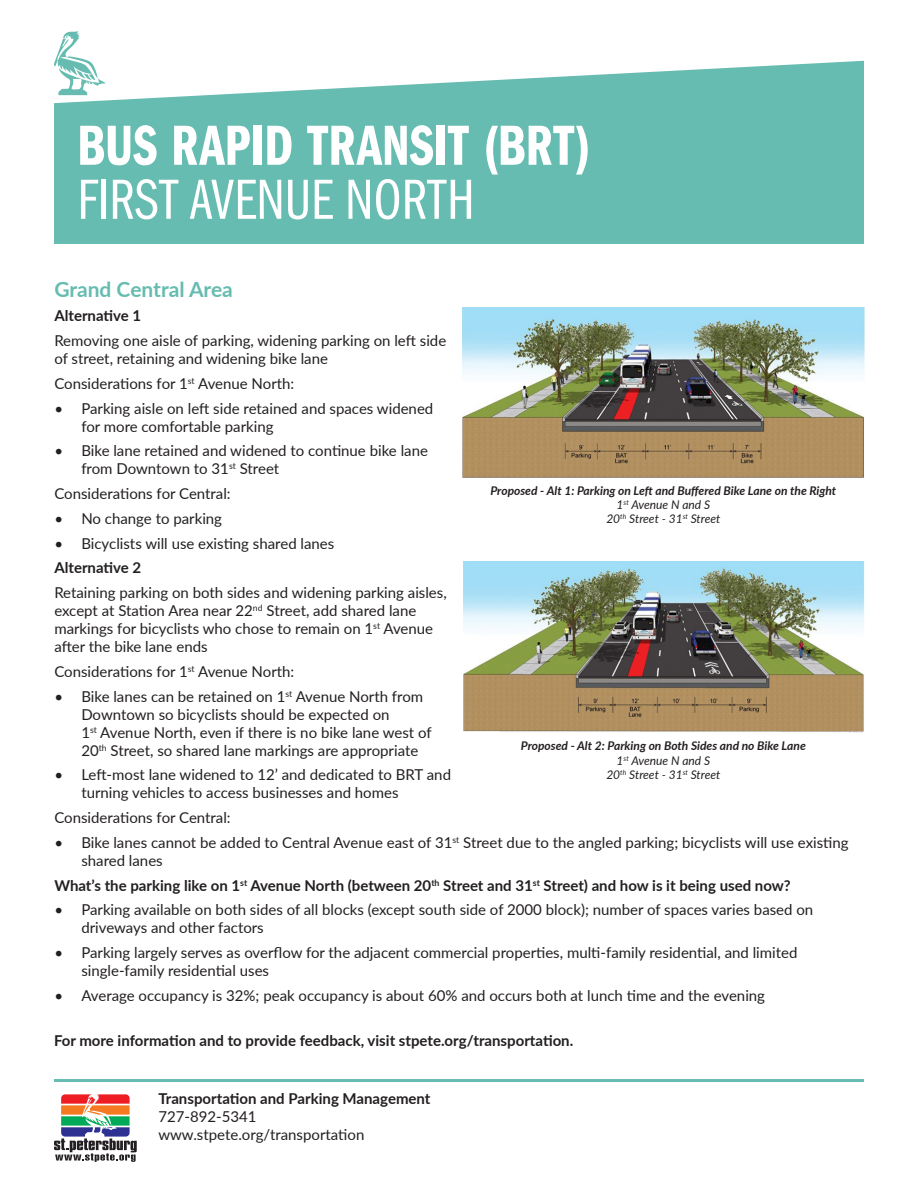
<style>
.page{position:relative;width:918px;height:1188px;background:#fff}
.page>*{position:absolute;margin:0;border:0;box-sizing:border-box;transform-origin:0 0}
.t1{font:58.5px/54px "Franklin Gothic URW Com Dem";color:#fff}
.t2{font:700 21px "Lato";color:#66bcb0}
.t3{font:15px/18px "Lato";color:#231f20}
.t4{font:700 15px "Lato";color:#231f20}
.t5{font:italic 700 12px "Lato";color:#231f20}
.t6{font:italic 12px "Lato";color:#231f20}
.s1{font-family:"Franklin Gothic URW Com Boo"}
</style>
<div class="page">
<svg style="left:55px;top:31px;width:34px;height:30px"></svg>
<svg style="left:54px;top:61px;width:810px;height:183px;background:#76c3b8"></svg>
<hr style="left:54px;top:1079px;width:810px;height:3px;background:#66bcb0">
<svg style="left:54px;top:1094px;width:83px;height:68px"></svg>
<img style="left:463px;top:308px;width:402px;height:170px">
<img style="left:463px;top:562px;width:402px;height:170px">
<p class="t1" style="left:77px;top:115px;width:515px">BUS RAPID TRANSIT (BRT)<br><span class="s1">FIRST AVENUE NORTH</span></p>
<p class="t2" style="left:54px;top:274px;width:180px">Grand Central Area</p>
<p class="t4" style="left:54px;top:305px;width:88px">Alternative 1</p>
<p class="t3" style="left:54px;top:331px;width:393px">Removing one aisle of parking, widening parking on left side of street, retaining and widening bike lane</p>
<p class="t3" style="left:54px;top:374px;width:241px">Considerations for 1<sup>st</sup> Avenue North:</p>
<p class="t3" style="left:81px;top:399px;width:353px;text-indent:-27px">• Parking aisle on left side retained and spaces widened for more comfortable parking</p>
<p class="t3" style="left:81px;top:441px;width:348px;text-indent:-27px">• Bike lane retained and widened to continue bike lane from Downtown to 31<sup>st</sup> Street</p>
<p class="t3" style="left:54px;top:484px;width:178px">Considerations for Central:</p>
<p class="t3" style="left:54px;top:509px;width:169px">• No change to parking</p>
<p class="t3" style="left:54px;top:534px;width:281px">• Bicyclists will use existing shared lanes</p>
<p class="t4" style="left:54px;top:557px;width:88px">Alternative 2</p>
<p class="t3" style="left:54px;top:583px;width:394px">Retaining parking on both sides and widening parking aisles, except at Station Area near 22<sup>nd</sup> Street, add shared lane markings for bicyclists who chose to remain on 1<sup>st</sup> Avenue after the bike lane ends</p>
<p class="t3" style="left:54px;top:662px;width:241px">Considerations for 1<sup>st</sup> Avenue North:</p>
<p class="t3" style="left:81px;top:687px;width:352px;text-indent:-27px">• Bike lanes can be retained on 1<sup>st</sup> Avenue North from Downtown so bicyclists should be expected on<br>1<sup>st</sup> Avenue North, even if there is no bike lane west of 20<sup>th</sup> Street, so shared lane markings are appropriate</p>
<p class="t3" style="left:81px;top:765px;width:371px;text-indent:-27px">• Left-most lane widened to 12’ and dedicated to BRT and turning vehicles to access businesses and homes</p>
<p class="t3" style="left:54px;top:808px;width:178px">Considerations for Central:</p>
<p class="t3" style="left:81px;top:833px;width:769px;text-indent:-27px">• Bike lanes cannot be added to Central Avenue east of 31<sup>st</sup> Street due to the angled parking; bicyclists will use existing shared lanes</p>
<p class="t4" style="left:54px;top:874px;width:738px">What’s the parking like on 1<sup>st</sup> Avenue North (between 20<sup>th</sup> Street and 31<sup>st</sup> Street) and how is it being used now?</p>
<p class="t3" style="left:81px;top:900px;width:733px;text-indent:-27px">• Parking available on both sides of all blocks (except south side of 2000 block); number of spaces varies based on driveways and other factors</p>
<p class="t3" style="left:81px;top:943px;width:718px;text-indent:-27px">• Parking largely serves as overflow for the adjacent commercial properties, multi-family residential, and limited single‑family residential uses</p>
<p class="t3" style="left:54px;top:986px;width:712px">• Average occupancy is 32%; peak occupancy is about 60% and occurs both at lunch time and the evening</p>
<p class="t5" style="left:490px;top:481px;width:347px">Proposed - Alt 1: Parking on Left and Buffered Bike Lane on the Right</p>
<p class="t6" style="left:617px;top:496px;width:95px">1<sup>st</sup> Avenue N and S</p>
<p class="t6" style="left:606px;top:510px;width:116px">20<sup>th</sup> Street - 31<sup>st</sup> Street</p>
<p class="t5" style="left:521px;top:737px;width:286px">Proposed - Alt 2: Parking on Both Sides and no Bike Lane</p>
<p class="t6" style="left:617px;top:752px;width:95px">1<sup>st</sup> Avenue N and S</p>
<p class="t6" style="left:606px;top:766px;width:116px">20<sup>th</sup> Street - 31<sup>st</sup> Street</p>
<p class="t4" style="left:54px;top:1029px;width:521px">For more information and to provide feedback, visit stpete.org/transportation.</p>
<p class="t4" style="left:158px;top:1087px;width:274px">Transportation and Parking Management</p>
<p class="t3" style="left:158px;top:1107px;width:100px">727-892-5341</p>
<p class="t3" style="left:158px;top:1125px;width:207px">www.stpete.org/transportation</p>
</div>
